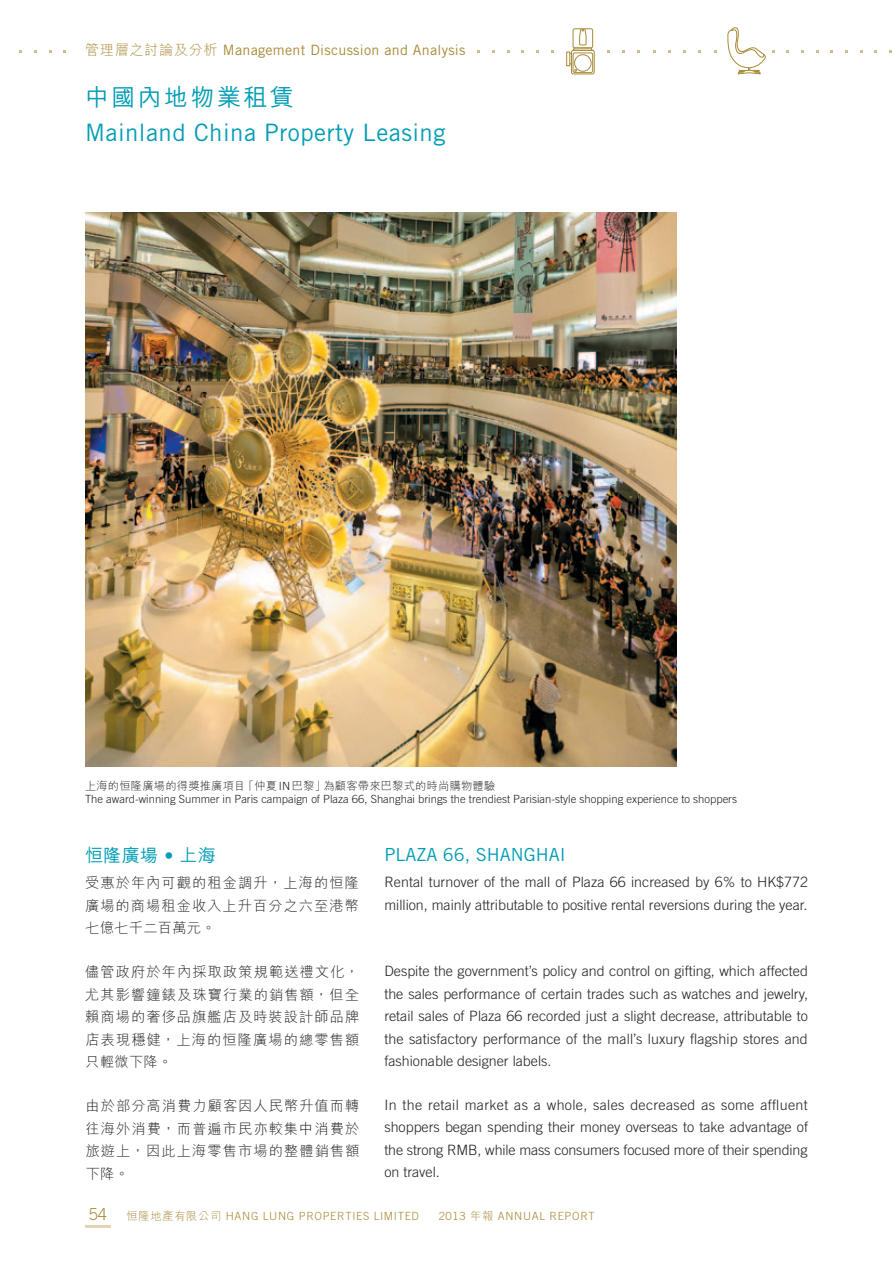
<style>
.page{position:relative;width:893px;height:1263px;background:#fff}
.page>*{position:absolute;margin:0;border:0;box-sizing:border-box;transform-origin:0 0}
.t1{font:24px "Trade Gothic LT Std";letter-spacing:.02em;color:#009db5}
.t2{font:500 24px "M Hei HK";letter-spacing:.1em;color:#009db5}
.t3{font:18px "Trade Gothic LT Std";color:#009db5}
.t4{font:500 18px "M Hei HK";letter-spacing:.02em;color:#009db5}
.t5{font:300 14.25px/22.5px "Trade Gothic LT Std";color:#231f20;text-align:justify}
.t6{font:300 14.25px/22.5px "M Hei HK";letter-spacing:.075em;color:#231f20;text-align:justify}
.t7{font:14.25px "Trade Gothic LT Std";letter-spacing:.02em;color:#a88a37}
.t8{font:300 11.25px "Trade Gothic LT Std";color:#231f20}
.t9{font:300 11.25px "Trade Gothic LT Std";letter-spacing:.06em;color:#a88a37}
.t10{font:300 11.25px "M Hei HK";letter-spacing:.02em;color:#231f20}
.s1{font-family:"M Hei HK";font-weight:300}
.s2{font-family:"Trade Gothic LT Std"}
.s3{font-family:"Trade Gothic LT Std";font-weight:400}
.s4{font-size:16.5px}
.s5{font-family:"M Hei HK"}
</style>
<div class="page">
<div style="left:571px;top:50px;width:23px;height:24px;border:1px solid #a88a37;border-radius:2px"></div>
<div style="left:573px;top:53px;width:20px;height:20px;border:1px solid #a88a37;border-radius:2px"></div>
<svg style="left:569px;top:28px;width:24px;height:44px"></svg>
<div style="left:566px;top:52px;width:4px;height:14px;border:1px solid #a88a37"></div>
<svg style="left:727px;top:27px;width:48px;height:48px"></svg>
<img style="left:85px;top:213px;width:591px;height:554px">
<hr style="left:85px;top:1225px;width:26px;height:3px;background:#e1d4b6">
<p class="t7" style="left:85px;top:42px;width:382px"><span class="s1">管理層之討論及分析</span> Management Discussion and Analysis</p>
<h1 class="t2" style="left:85px;top:80px;width:210px">中國內地物業租賃</h1>
<h1 class="t1" style="left:85px;top:118px;width:362px">Mainland China Property Leasing</h1>
<p class="t10" style="left:85px;top:780px;width:412px">上海的恒隆廣場的得獎推廣項目「仲夏<span class="s2">IN</span>巴黎」為顧客帶來巴黎式的時尚購物體驗</p>
<p class="t8" style="left:85px;top:792px;width:653px">The award-winning Summer in Paris campaign of Plaza 66, Shanghai brings the trendiest Parisian-style shopping experience to shoppers</p>
<p class="t4" style="left:85px;top:842px;width:132px">恒隆廣場 <span class="s3">•</span> 上海</p>
<p class="t6" style="left:85px;top:872px;width:275px">受惠於年內可觀的租金調升，上海的恒隆廣場的商場租金收入上升百分之六至港幣七億七千二百萬元。</p>
<p class="t6" style="left:85px;top:960px;width:276px">儘管政府於年內採取政策規範送禮文化，尤其影響鐘錶及珠寶行業的銷售額，但全賴商場的奢侈品旗艦店及時裝設計師品牌店表現穩健，上海的恒隆廣場的總零售額只輕微下降。</p>
<p class="t6" style="left:85px;top:1094px;width:276px">由於部分高消費力顧客因人民幣升值而轉往海外消費，而普遍市民亦較集中消費於旅遊上，因此上海零售市場的整體銷售額下降。</p>
<p class="t3" style="left:384px;top:843px;width:151px">Plaza 66, Shanghai</p>
<p class="t5" style="left:384px;top:871px;width:425px">Rental turnover of the mall of Plaza 66 increased by 6% to HK$772 million, mainly attributable to positive rental reversions during the year.</p>
<p class="t5" style="left:384px;top:959px;width:425px">Despite the government’s policy and control on gifting, which affected the sales performance of certain trades such as watches and jewelry, retail sales of Plaza 66 recorded just a slight decrease, attributable to the satisfactory performance of the mall’s luxury flagship stores and fashionable designer labels.</p>
<p class="t5" style="left:384px;top:1093px;width:425px">In the retail market as a whole, sales decreased as some affluent shoppers began spending their money overseas to take advantage of the strong RMB, while mass consumers focused more of their spending on travel.</p>
<p class="t9" style="left:89px;top:1209px;width:332px"><span class="s4">54</span> <span class="s5">恒隆地產有限公司</span> HANG LUNG PROPERTIES LIMITED</p>
<p class="t9" style="left:439px;top:1209px;width:158px">2013 <span class="s5">年報</span> ANNUAL REPORT</p>
</div>
